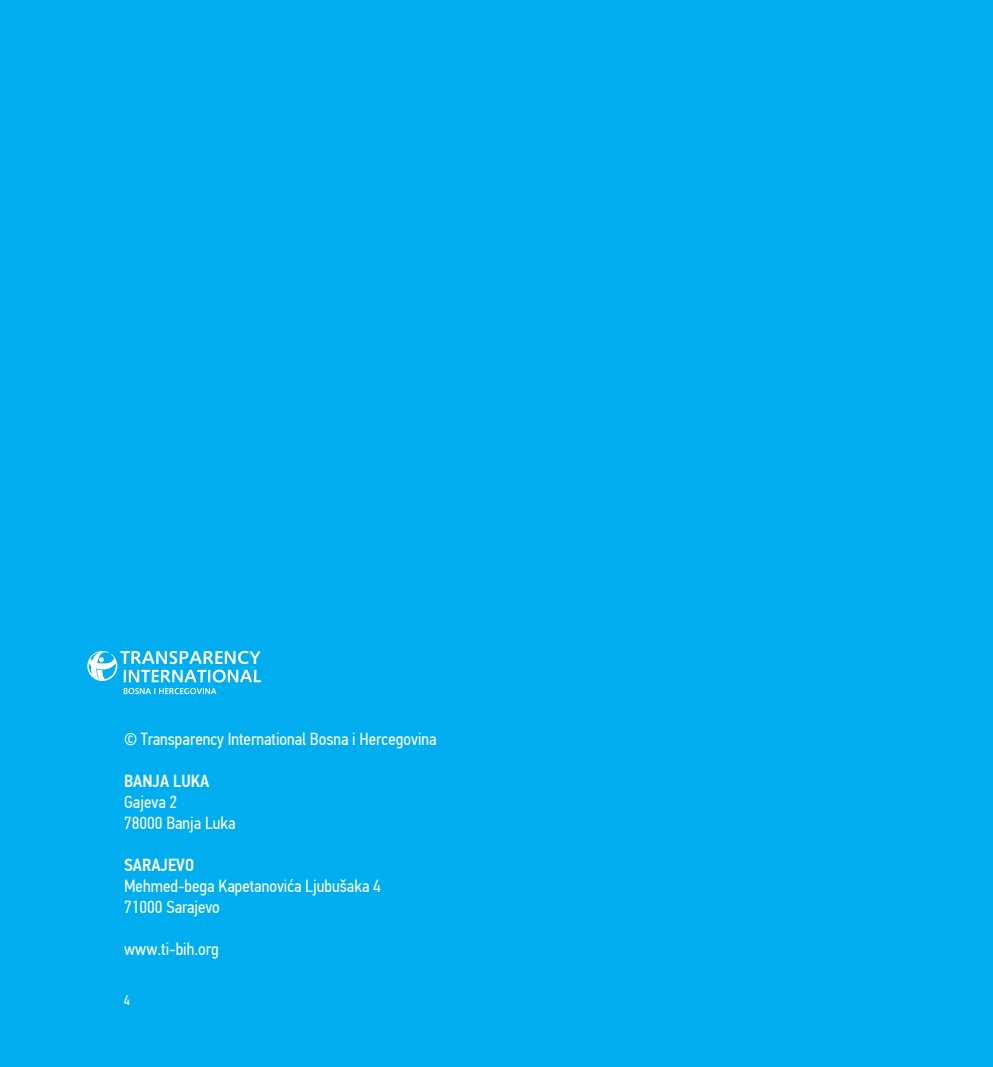
<style>
.page{position:relative;width:993px;height:1067px;background:#fff}
.page>*{position:absolute;margin:0;border:0;box-sizing:border-box;transform-origin:0 0}
.t1{font:17.5px/21px "PF Din Text Cond Pro";color:#fff}
.t2{font:500 17.5px "PF Din Text Cond Pro";color:#fff}
.t3{font:14px "PF Din Text Cond Pro";color:#fff}
</style>
<div class="page">
<div style="left:0;top:0;width:992px;height:1067px;background:#00aeef"></div>
<svg style="left:87px;top:650px;width:174px;height:32px"></svg>
<svg style="left:123px;top:688px;width:93px;height:6px"></svg>
<p class="t1" style="left:124px;top:728px;width:314px">© Transparency International Bosna i Hercegovina</p>
<p class="t2" style="left:124px;top:770px;width:87px">BANJA LUKA</p>
<p class="t1" style="left:124px;top:791px;width:113px">Gajeva 2<br>78000 Banja Luka</p>
<p class="t2" style="left:124px;top:854px;width:71px">SARAJEVO</p>
<p class="t1" style="left:124px;top:875px;width:258px">Mehmed-bega Kapetanovića Ljubušaka 4<br>71000 Sarajevo</p>
<p class="t1" style="left:124px;top:938px;width:96px">www.ti-bih.org</p>
<p class="t3" style="left:124px;top:991px;width:8px">4</p>
</div>
